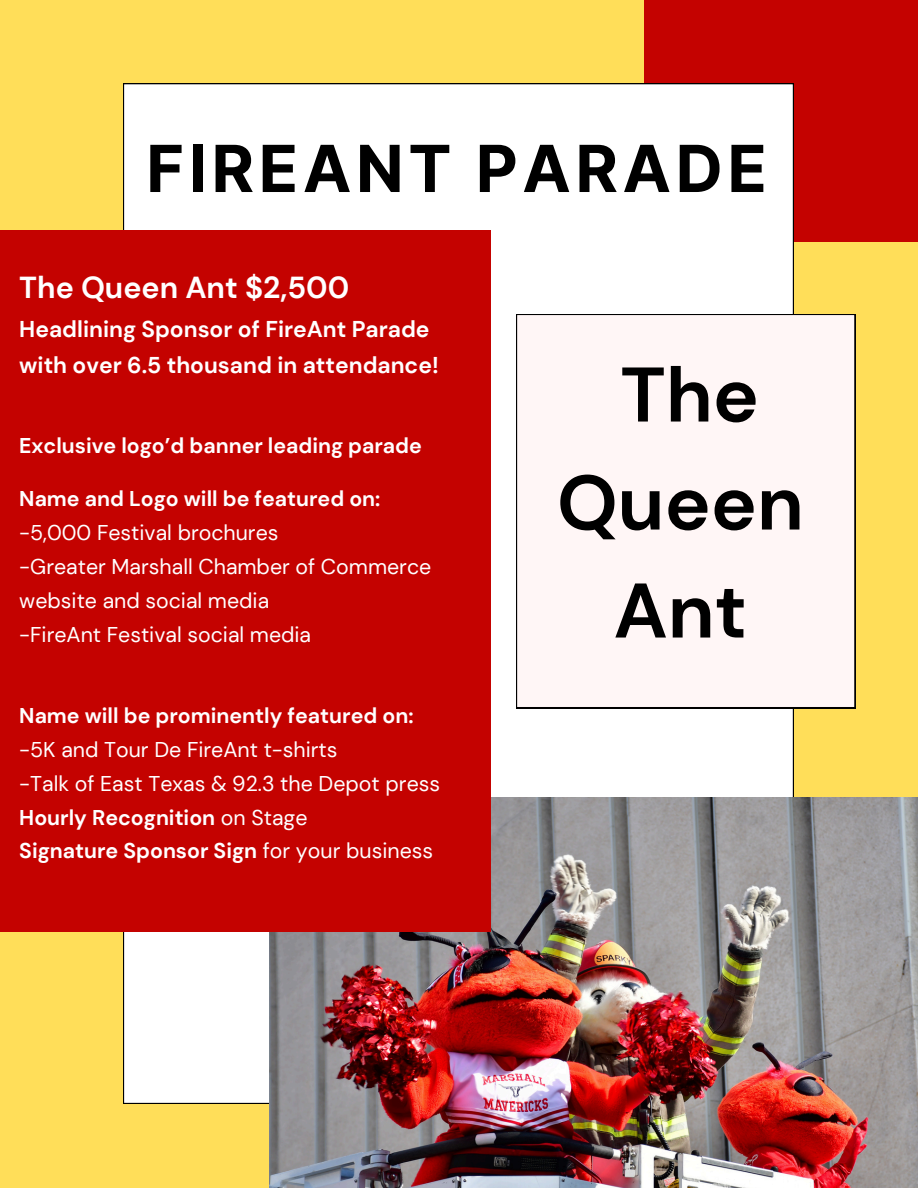
<style>
.page{position:relative;width:918px;height:1188px;background:#ffde59}
.page>*{position:absolute;margin:0;border:0;box-sizing:border-box;transform-origin:0 0}
.t1{font:700 77.25px/108px "DM Sans";color:#000;text-align:center}
.t2{font:700 64.95px "Inter";letter-spacing:.07em;color:#000}
.t3{font:700 30.3px "DM Sans";color:#fff}
.t4{font:700 22.8px/36px "DM Sans";color:#fff}
.t5{font:21.3px/33.9px "DM Sans";color:#fff}
.t6{font:700 21.3px "DM Sans";color:#fff}
.s1{font-weight:400}
</style>
<div class="page">
<div style="left:645px;top:0;width:273px;height:241px;background:#c40200"></div>
<div style="left:123px;top:83px;width:671px;height:1021px;background:#fff"></div>
<img style="left:269px;top:798px;width:649px;height:390px">
<div style="left:0;top:230px;width:491px;height:702px;background:#c40200"></div>
<div style="left:516px;top:314px;width:339px;height:394px;background:#fff6f6"></div>
<h1 class="t2" style="left:146px;top:130px;width:622px">FIREANT PARADE</h1>
<h2 class="t3" style="left:19px;top:268px;width:332px">The Queen Ant $2,500</h2>
<h2 class="t4" style="left:19px;top:312px;width:421px">Headlining Sponsor of FireAnt Parade with over 6.5 thousand in attendance!</h2>
<h3 class="t6" style="left:19px;top:432px;width:404px">Exclusive logo’d banner leading parade</h3>
<p class="t6" style="left:19px;top:485px;width:363px">Name and Logo will be featured on:</p>
<p class="t5" style="left:19px;top:516px;width:261px">-5,000 Festival brochures</p>
<p class="t5" style="left:19px;top:550px;width:414px">-Greater Marshall Chamber of Commerce website and social media</p>
<p class="t5" style="left:19px;top:618px;width:293px">-FireAnt Festival social media</p>
<p class="t6" style="left:19px;top:702px;width:396px">Name will be prominently featured on:</p>
<p class="t5" style="left:19px;top:733px;width:320px">-5K and Tour De FireAnt t-shirts</p>
<p class="t5" style="left:19px;top:767px;width:422px">-Talk of East Texas &amp; 92.3 the Depot press</p>
<p class="t6" style="left:19px;top:804px;width:290px">Hourly Recognition <span class="s1">on Stage</span></p>
<p class="t6" style="left:19px;top:837px;width:415px">Signature Sponsor Sign <span class="s1">for your business</span></p>
<h3 class="t1" style="left:557px;top:341px;width:249px">The<br>Queen<br>Ant</h3>
</div>
